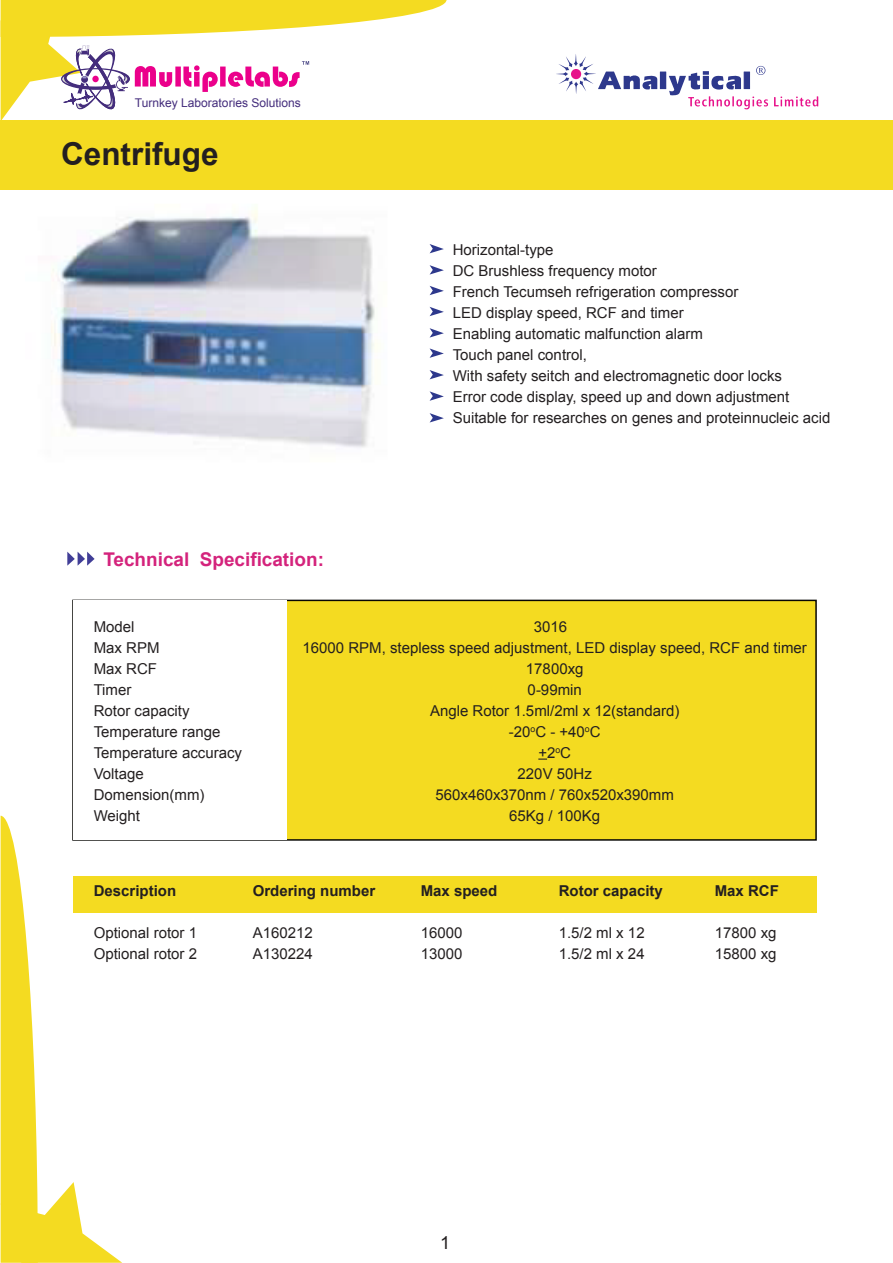
<style>
.page{position:relative;width:893px;height:1263px;background:#fff}
.page>*{position:absolute;margin:0;border:0;box-sizing:border-box;transform-origin:0 0}
.t1{font:700 31.5px "Arial";color:#231f20}
.t2{font:700 18.9px "Arial";color:#d4237c}
.t3{font:18px "Arial";color:#231f20}
.t4{font:15px/21px "Arial";color:#231f20}
.t5{font:700 15px "Arial";color:#231f20}
.t6{font:12px "Arial";color:#442d7c}
</style>
<div class="page">
<svg style="left:1px;top:816px;width:121px;height:447px"></svg>
<svg style="left:774px;top:96px;width:44px;height:11px"></svg>
<svg style="left:556px;top:54px;width:212px;height:55px"></svg>
<div style="left:571px;top:69px;width:10px;height:10px;background:#e7138a;border-radius:50%"></div>
<svg style="left:1px;top:0;width:446px;height:121px"></svg>
<div style="left:92px;top:76px;width:7px;height:6px;background:#eb008b;border-radius:50%"></div>
<svg style="left:67px;top:552px;width:28px;height:14px"></svg>
<svg style="left:430px;top:244px;width:14px;height:9px"></svg>
<svg style="left:430px;top:265px;width:14px;height:10px"></svg>
<svg style="left:430px;top:286px;width:14px;height:9px"></svg>
<svg style="left:430px;top:307px;width:14px;height:9px"></svg>
<svg style="left:430px;top:328px;width:14px;height:10px"></svg>
<svg style="left:430px;top:348px;width:14px;height:10px"></svg>
<svg style="left:430px;top:370px;width:14px;height:9px"></svg>
<svg style="left:430px;top:391px;width:14px;height:10px"></svg>
<svg style="left:430px;top:413px;width:14px;height:9px"></svg>
<div style="left:73px;top:876px;width:142px;height:36px;background:#f4db21"></div>
<div style="left:215px;top:876px;width:177px;height:36px;background:#f4db21"></div>
<div style="left:392px;top:876px;width:136px;height:36px;background:#f4db21"></div>
<div style="left:528px;top:876px;width:161px;height:36px;background:#f4db21"></div>
<div style="left:689px;top:876px;width:127px;height:36px;background:#f4db21"></div>
<div style="left:72px;top:600px;width:745px;height:241px;background:#f4db21;border:2px solid #070704"></div>
<div style="left:73px;top:600px;width:213px;height:240px;background:#fff"></div>
<svg style="left:538px;top:758px;width:9px;height:2px"></svg>
<img style="left:51px;top:207px;width:327px;height:241px">
<div style="left:1px;top:121px;width:892px;height:69px;background:#f4db21"></div>
<p class="t6" style="left:135px;top:95px;width:168px">Turnkey Laboratories Solutions</p>
<h1 class="t1" style="left:61px;top:133px;width:159px">Centrifuge</h1>
<p class="t2" style="left:103px;top:546px;width:222px">Technical Specification:</p>
<p class="t4" style="left:453px;top:239px;width:379px">Horizontal-type<br>DC Brushless frequency motor<br>French Tecumseh refrigeration compressor<br>LED display speed, RCF and timer<br>Enabling automatic malfunction alarm<br>Touch panel control,<br>With safety seitch and electromagnetic door locks<br>Error code display, speed up and down adjustment Suitable for researches on genes and proteinnucleic acid</p>
<p class="t4" style="left:94px;top:616px;width:150px">Model<br>Max RPM<br>Max RCF<br>Timer<br>Rotor capacity<br>Temperature range<br>Temperature accuracy<br>Voltage<br>Domension(mm)<br>Weight</p>
<p class="t4" style="left:302px;top:616px;width:506px;text-align:center">3016<br>16000 RPM, stepless speed adjustment, LED display speed, RCF and timer<br>17800xg<br>0-99min<br>Angle Rotor 1.5ml/2ml x 12(standard)<br>-20<sup>o</sup>C - +40<sup>o</sup>C<br>+2<sup>o</sup>C<br>220V 50Hz<br>560x460x370nm / 760x520x390mm<br>65Kg / 100Kg</p>
<p class="t5" style="left:94px;top:881px;width:84px">Description</p>
<p class="t4" style="left:94px;top:922px;width:105px">Optional rotor 1<br>Optional rotor 2</p>
<p class="t5" style="left:253px;top:881px;width:124px">Ordering number</p>
<p class="t4" style="left:253px;top:922px;width:62px">A160212<br>A130224</p>
<p class="t5" style="left:421px;top:881px;width:78px">Max speed</p>
<p class="t4" style="left:421px;top:922px;width:43px">16000<br>13000</p>
<p class="t5" style="left:559px;top:881px;width:106px">Rotor capacity</p>
<p class="t4" style="left:559px;top:922px;width:87px">1.5/2 ml x 12<br>1.5/2 ml x 24</p>
<p class="t5" style="left:715px;top:881px;width:66px">Max RCF</p>
<p class="t4" style="left:715px;top:922px;width:63px">17800 xg<br>15800 xg</p>
<p class="t3" style="left:440px;top:1231px;width:12px">1</p>
</div>
